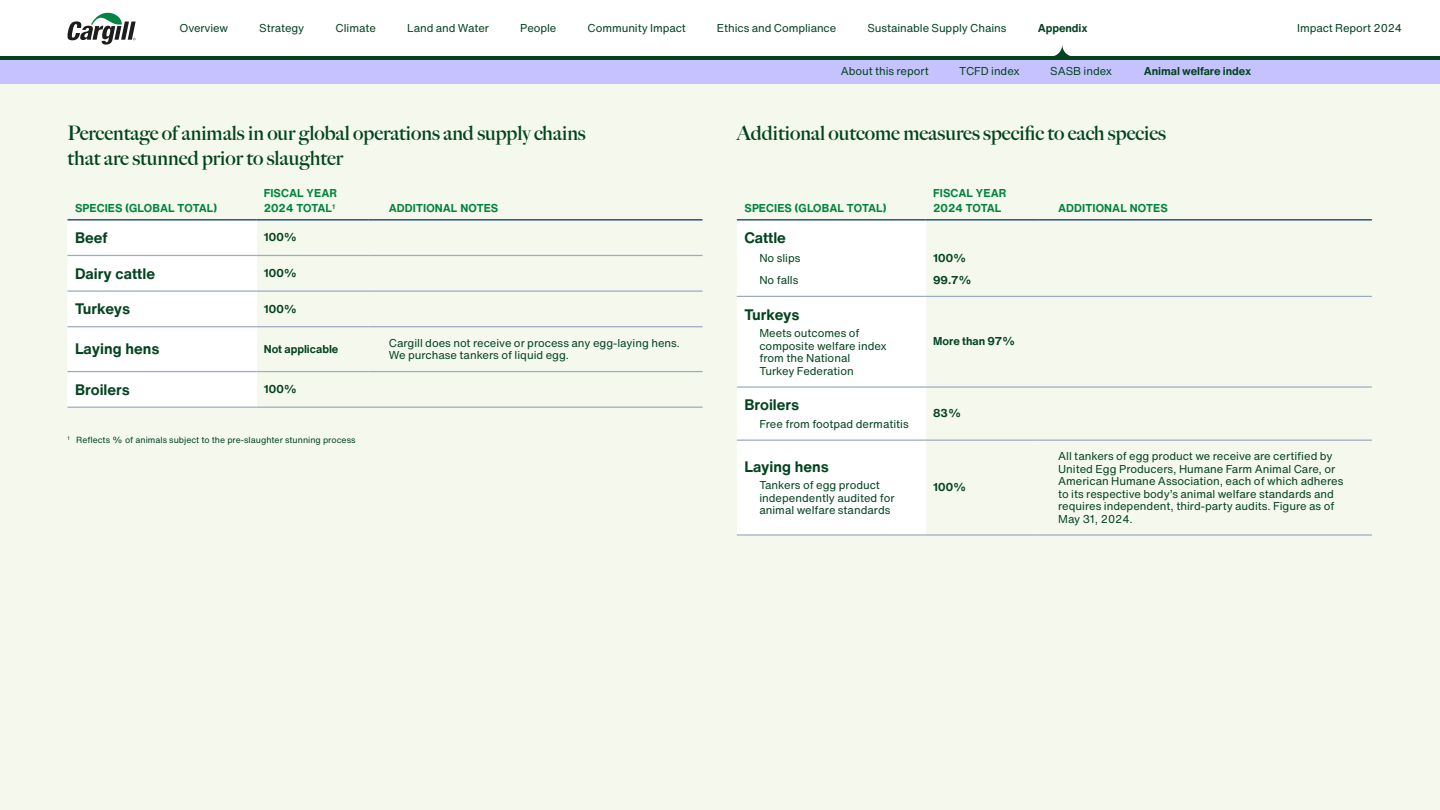
<style>
.page{position:relative;width:1440px;height:810px;background:#f5f9ed}
.page>*{position:absolute;margin:0;border:0;box-sizing:border-box;transform-origin:0 0}
.Sidebar_H1__new_brand{font:700 20px/25px "Big Caslon FB";color:#03441f}
.Table_Header_Col_1__B___new_brand{font:700 15px "Helvetica Now Text";color:#03441f}
.Table_Body__left_align__B___new_brand{font:11.25px/12.5px "Helvetica Now Text";color:#03441f}
.Table_Header_1__B___new_brand{font:700 11.25px/15px "Helvetica Now Text";letter-spacing:.01em;color:#00843d}
.Table_Body__left_align__B___new_brand-2{font:700 11.25px "Helvetica Now Text";color:#03441f}
.Footnotation_universal__GREP___new_brand{font:8.75px "Helvetica Now Text";color:#03441f}
</style>
<div class="page">
<div style="left:68px;top:220px;width:188px;height:187px;background:#fff"></div>
<hr style="left:256px;top:220px;width:1px;height:35px;background:#fff">
<hr style="left:256px;top:256px;width:1px;height:34px;background:#fff">
<hr style="left:256px;top:292px;width:1px;height:34px;background:#fff">
<hr style="left:256px;top:327px;width:1px;height:44px;background:#fff">
<hr style="left:256px;top:372px;width:1px;height:35px;background:#fff">
<hr style="left:68px;top:219px;width:188px;height:1px;background:#036">
<hr style="left:256px;top:219px;width:113px;height:1px;background:#036">
<hr style="left:369px;top:219px;width:334px;height:1px;background:#036">
<hr style="left:68px;top:255px;width:188px;height:1px;background:#99adc2">
<hr style="left:256px;top:255px;width:113px;height:1px;background:#99adc2">
<hr style="left:369px;top:255px;width:334px;height:1px;background:#99adc2">
<hr style="left:68px;top:290px;width:188px;height:2px;background:#99adc2">
<hr style="left:68px;top:326px;width:188px;height:1px;background:#99adc2">
<hr style="left:68px;top:371px;width:188px;height:1px;background:#99adc2">
<hr style="left:68px;top:407px;width:188px;height:1px;background:#99adc2">
<hr style="left:256px;top:290px;width:113px;height:2px;background:#99adc2">
<hr style="left:256px;top:371px;width:113px;height:1px;background:#99adc2">
<hr style="left:256px;top:407px;width:113px;height:1px;background:#99adc2">
<hr style="left:369px;top:290px;width:334px;height:2px;background:#99adc2">
<hr style="left:369px;top:326px;width:334px;height:1px;background:#99adc2">
<hr style="left:369px;top:371px;width:334px;height:1px;background:#99adc2">
<hr style="left:369px;top:407px;width:334px;height:1px;background:#99adc2">
<hr style="left:256px;top:326px;width:113px;height:1px;background:#99adc2">
<div style="left:737px;top:220px;width:188px;height:314px;background:#fff"></div>
<hr style="left:925px;top:220px;width:1px;height:32px;background:#fff">
<svg style="left:925px;top:252px;width:1px;height:44px"></svg>
<hr style="left:925px;top:297px;width:1px;height:89px;background:#fff">
<hr style="left:925px;top:388px;width:1px;height:52px;background:#fff">
<hr style="left:925px;top:441px;width:1px;height:93px;background:#fff">
<hr style="left:737px;top:219px;width:189px;height:1px;background:#036">
<hr style="left:926px;top:219px;width:112px;height:1px;background:#036">
<hr style="left:1038px;top:219px;width:334px;height:1px;background:#036">
<hr style="left:737px;top:296px;width:189px;height:1px;background:#99adc2">
<hr style="left:926px;top:296px;width:112px;height:1px;background:#99adc2">
<hr style="left:1038px;top:296px;width:334px;height:1px;background:#99adc2">
<hr style="left:737px;top:386px;width:189px;height:2px;background:#99adc2">
<hr style="left:737px;top:440px;width:189px;height:1px;background:#99adc2">
<hr style="left:737px;top:534px;width:189px;height:2px;background:#99adc2">
<hr style="left:926px;top:386px;width:112px;height:2px;background:#99adc2">
<hr style="left:926px;top:534px;width:112px;height:2px;background:#99adc2">
<hr style="left:1038px;top:386px;width:334px;height:2px;background:#99adc2">
<hr style="left:1038px;top:440px;width:334px;height:1px;background:#99adc2">
<hr style="left:1038px;top:534px;width:334px;height:2px;background:#99adc2">
<hr style="left:926px;top:440px;width:112px;height:1px;background:#99adc2">
<div style="left:0;top:0;width:1440px;height:57px;background:#fff"></div>
<svg style="left:1051px;top:45px;width:23px;height:12px"></svg>
<svg style="left:68px;top:13px;width:68px;height:32px"></svg>
<div style="left:0;top:58px;width:1440px;height:26px;background:#c6c2ff"></div>
<hr style="left:0;top:57px;width:1440px;height:3px;background:#03441f">
<p class="Table_Body__left_align__B___new_brand" style="left:179px;top:22px;width:50px">Overview</p>
<p class="Table_Body__left_align__B___new_brand" style="left:259px;top:22px;width:47px">Strategy</p>
<p class="Table_Body__left_align__B___new_brand" style="left:336px;top:22px;width:42px">Climate</p>
<p class="Table_Body__left_align__B___new_brand" style="left:407px;top:22px;width:83px">Land and Water</p>
<p class="Table_Body__left_align__B___new_brand" style="left:520px;top:22px;width:38px">People</p>
<p class="Table_Body__left_align__B___new_brand" style="left:588px;top:22px;width:100px">Community Impact</p>
<p class="Table_Body__left_align__B___new_brand" style="left:717px;top:22px;width:121px">Ethics and Compliance</p>
<p class="Table_Body__left_align__B___new_brand" style="left:867px;top:22px;width:141px">Sustainable Supply Chains</p>
<p class="Table_Body__left_align__B___new_brand-2" style="left:1038px;top:20px;width:51px">Appendix</p>
<p class="Table_Body__left_align__B___new_brand" style="left:1297px;top:22px;width:107px">Impact Report 2024</p>
<p class="Table_Body__left_align__B___new_brand" style="left:841px;top:65px;width:89px">About this report</p>
<p class="Table_Body__left_align__B___new_brand" style="left:959px;top:65px;width:62px">TCFD index</p>
<p class="Table_Body__left_align__B___new_brand" style="left:1050px;top:65px;width:63px">SASB index</p>
<p class="Table_Body__left_align__B___new_brand-2" style="left:1144px;top:64px;width:109px">Animal welfare index</p>
<p class="Sidebar_H1__new_brand" style="left:68px;top:121px;width:520px">Percentage of animals in our global operations and supply chains that are stunned prior to slaughter</p>
<p class="Table_Header_1__B___new_brand" style="left:75px;top:201px;width:143px">SPECIES (GLOBAL TOTAL)</p>
<p class="Table_Header_1__B___new_brand" style="left:264px;top:186px;width:75px">FISCAL YEAR<br>2024 TOTAL<sup>1</sup></p>
<p class="Table_Header_1__B___new_brand" style="left:389px;top:201px;width:111px">ADDITIONAL NOTES</p>
<p class="Sidebar_H1__new_brand" style="left:737px;top:121px;width:431px">Additional outcome measures specific to each species</p>
<p class="Table_Header_1__B___new_brand" style="left:744px;top:201px;width:143px">SPECIES (GLOBAL TOTAL)</p>
<p class="Table_Header_1__B___new_brand" style="left:933px;top:186px;width:75px">FISCAL YEAR<br>2024 TOTAL</p>
<p class="Table_Header_1__B___new_brand" style="left:1058px;top:201px;width:111px">ADDITIONAL NOTES</p>
<p class="Table_Header_Col_1__B___new_brand" style="left:75px;top:228px;width:34px">Beef</p>
<p class="Table_Body__left_align__B___new_brand-2" style="left:264px;top:230px;width:35px">100%</p>
<p class="Table_Header_Col_1__B___new_brand" style="left:75px;top:263px;width:82px">Dairy cattle</p>
<p class="Table_Body__left_align__B___new_brand-2" style="left:264px;top:265px;width:35px">100%</p>
<p class="Table_Header_Col_1__B___new_brand" style="left:75px;top:299px;width:57px">Turkeys</p>
<p class="Table_Body__left_align__B___new_brand-2" style="left:264px;top:301px;width:35px">100%</p>
<p class="Table_Header_Col_1__B___new_brand" style="left:75px;top:339px;width:86px">Laying hens</p>
<p class="Table_Body__left_align__B___new_brand-2" style="left:264px;top:341px;width:76px">Not applicable</p>
<p class="Table_Body__left_align__B___new_brand" style="left:389px;top:336px;width:293px">Cargill does not receive or process any egg-laying hens.<br>We purchase tankers of liquid egg.</p>
<p class="Table_Header_Col_1__B___new_brand" style="left:75px;top:379px;width:57px">Broilers</p>
<p class="Table_Body__left_align__B___new_brand-2" style="left:264px;top:381px;width:35px">100%</p>
<p class="Table_Header_Col_1__B___new_brand" style="left:744px;top:228px;width:43px">Cattle</p>
<p class="Table_Body__left_align__B___new_brand" style="left:759px;top:251px;width:43px">No slips</p>
<p class="Table_Body__left_align__B___new_brand-2" style="left:933px;top:250px;width:35px">100%</p>
<p class="Table_Body__left_align__B___new_brand" style="left:759px;top:274px;width:41px">No falls</p>
<p class="Table_Body__left_align__B___new_brand-2" style="left:933px;top:272px;width:40px">99.7%</p>
<p class="Table_Header_Col_1__B___new_brand" style="left:744px;top:304px;width:57px">Turkeys</p>
<p class="Table_Body__left_align__B___new_brand" style="left:759px;top:327px;width:129px">Meets outcomes of composite welfare index from the National<br>Turkey Federation</p>
<p class="Table_Body__left_align__B___new_brand-2" style="left:933px;top:334px;width:84px">More than 97%</p>
<p class="Table_Header_Col_1__B___new_brand" style="left:744px;top:395px;width:57px">Broilers</p>
<p class="Table_Body__left_align__B___new_brand" style="left:759px;top:417px;width:151px">Free from footpad dermatitis</p>
<p class="Table_Body__left_align__B___new_brand-2" style="left:933px;top:406px;width:30px">83%</p>
<p class="Footnotation_universal__GREP___new_brand" style="left:68px;top:433px;width:290px"><sup>1</sup> Reflects % of animals subject to the pre-slaughter stunning process</p>
<p class="Table_Header_Col_1__B___new_brand" style="left:744px;top:456px;width:86px">Laying hens</p>
<p class="Table_Body__left_align__B___new_brand" style="left:759px;top:479px;width:137px">Tankers of egg product independently audited for animal welfare standards</p>
<p class="Table_Body__left_align__B___new_brand-2" style="left:933px;top:480px;width:35px">100%</p>
<p class="Table_Body__left_align__B___new_brand" style="left:1058px;top:450px;width:287px">All tankers of egg product we receive are certified by United Egg Producers, Humane Farm Animal Care, or American Humane Association, each of which adheres to its respective body’s animal welfare standards and requires independent, third-party audits. Figure as of May 31, 2024.</p>
</div>
